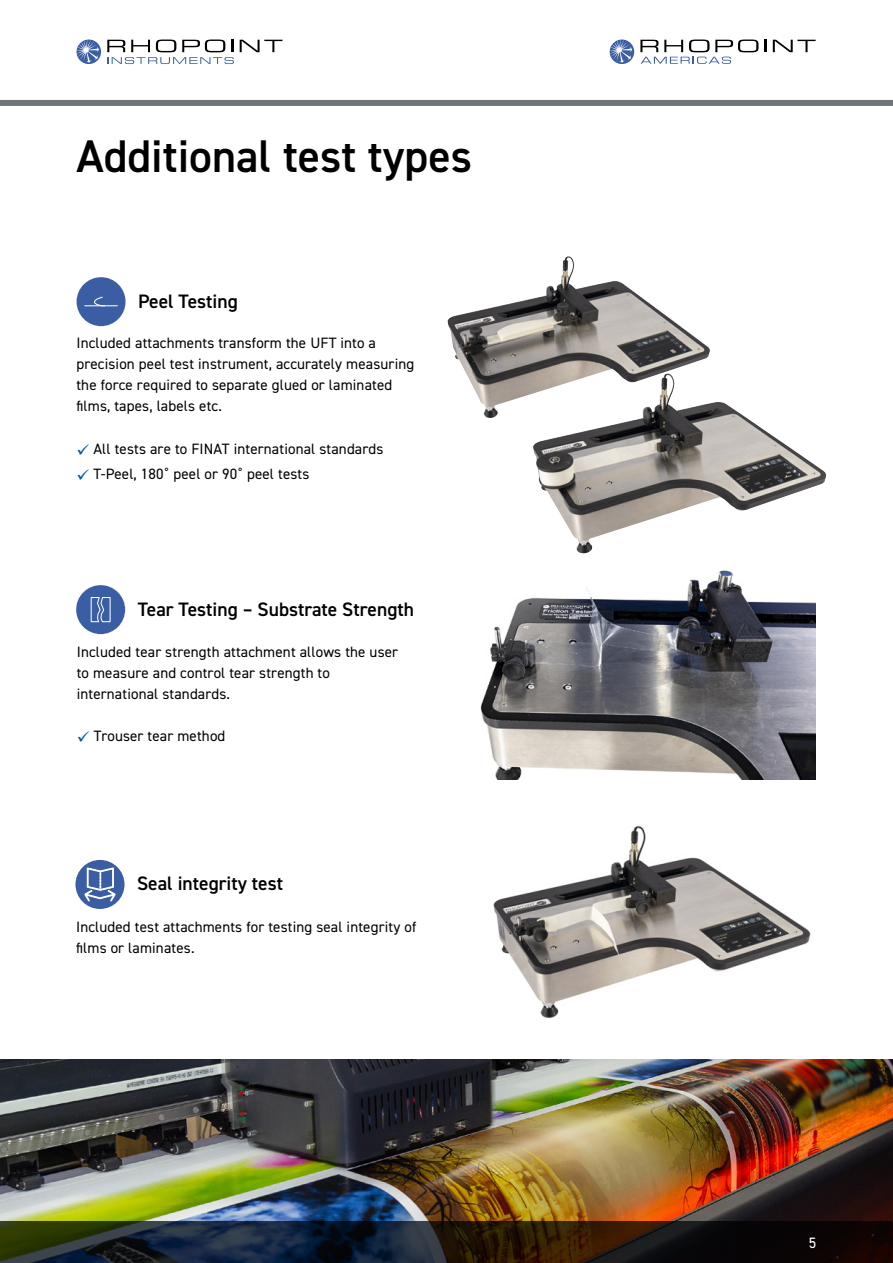
<style>
.page{position:relative;width:893px;height:1263px;background:#fff}
.page>*{position:absolute;margin:0;border:0;box-sizing:border-box;transform-origin:0 0}
.t1{font:600 45.9px "DIN2014";color:#000}
.t2{font:600 19.5px "DIN2014";color:#000}
.t3{font:15px/21px "DIN2014";letter-spacing:.01em;color:#000}
.t4{font:15px "DIN2014";color:#fff}
</style>
<div class="page">
<div style="left:0;top:100px;width:893px;height:6px;background:#70737a"></div>
<svg style="left:240px;top:40px;width:42px;height:12px"></svg>
<svg style="left:107px;top:40px;width:127px;height:24px"></svg>
<svg style="left:77px;top:40px;width:24px;height:24px"></svg>
<svg style="left:77px;top:40px;width:22px;height:23px"></svg>
<svg style="left:764px;top:40px;width:2px;height:12px"></svg>
<svg style="left:773px;top:40px;width:43px;height:12px"></svg>
<svg style="left:610px;top:40px;width:24px;height:24px"></svg>
<svg style="left:610px;top:40px;width:22px;height:23px"></svg>
<svg style="left:640px;top:40px;width:118px;height:24px"></svg>
<img style="left:0;top:1059px;width:893px;height:162px">
<svg style="left:0;top:1221px;width:893px;height:42px;background:#1b1b1a"></svg>
<div style="left:77px;top:277px;width:49px;height:49px;background:#3b5da3;border-radius:50%"></div>
<hr style="left:85px;top:305px;width:32px;height:1px;background:#fff">
<svg style="left:94px;top:296px;width:12px;height:11px"></svg>
<img style="left:480px;top:570px;width:336px;height:209px">
<div style="left:76px;top:585px;width:49px;height:49px;background:#3b5da3;border-radius:50%"></div>
<svg style="left:90px;top:597px;width:21px;height:26px"></svg>
<img style="left:493px;top:825px;width:318px;height:194px">
<div style="left:75px;top:860px;width:50px;height:49px;background:#3b5da3;border-radius:50%"></div>
<svg style="left:85px;top:867px;width:31px;height:34px"></svg>
<img style="left:447px;top:256px;width:263px;height:162px">
<img style="left:533px;top:374px;width:293px;height:179px">
<h1 class="t1" style="left:77px;top:135px;width:397px">Additional test types</h1>
<h2 class="t2" style="left:138px;top:292px;width:101px">Peel Testing</h2>
<p class="t3" style="left:76px;top:333px;width:339px">Included attachments transform the UFT into a precision peel test instrument, accurately measuring the force required to separate glued or laminated films, tapes, labels etc.</p>
<p class="t3" style="left:93px;top:436px;width:292px;line-height:25.2px">All tests are to FINAT international standards<br>T-Peel, 180˚ peel or 90˚ peel tests</p>
<h2 class="t2" style="left:138px;top:600px;width:278px">Tear Testing – Substrate Strength</h2>
<p class="t3" style="left:77px;top:642px;width:323px">Included tear strength attachment allows the user to measure and control tear strength to international standards.</p>
<p class="t3" style="left:94px;top:726px;width:133px">Trouser tear method</p>
<h2 class="t2" style="left:137px;top:874px;width:148px">Seal integrity test</h2>
<p class="t3" style="left:76px;top:917px;width:342px">Included test attachments for testing seal integrity of films or laminates.</p>
<p class="t4" style="left:809px;top:1236px;width:9px">5</p>
</div>
